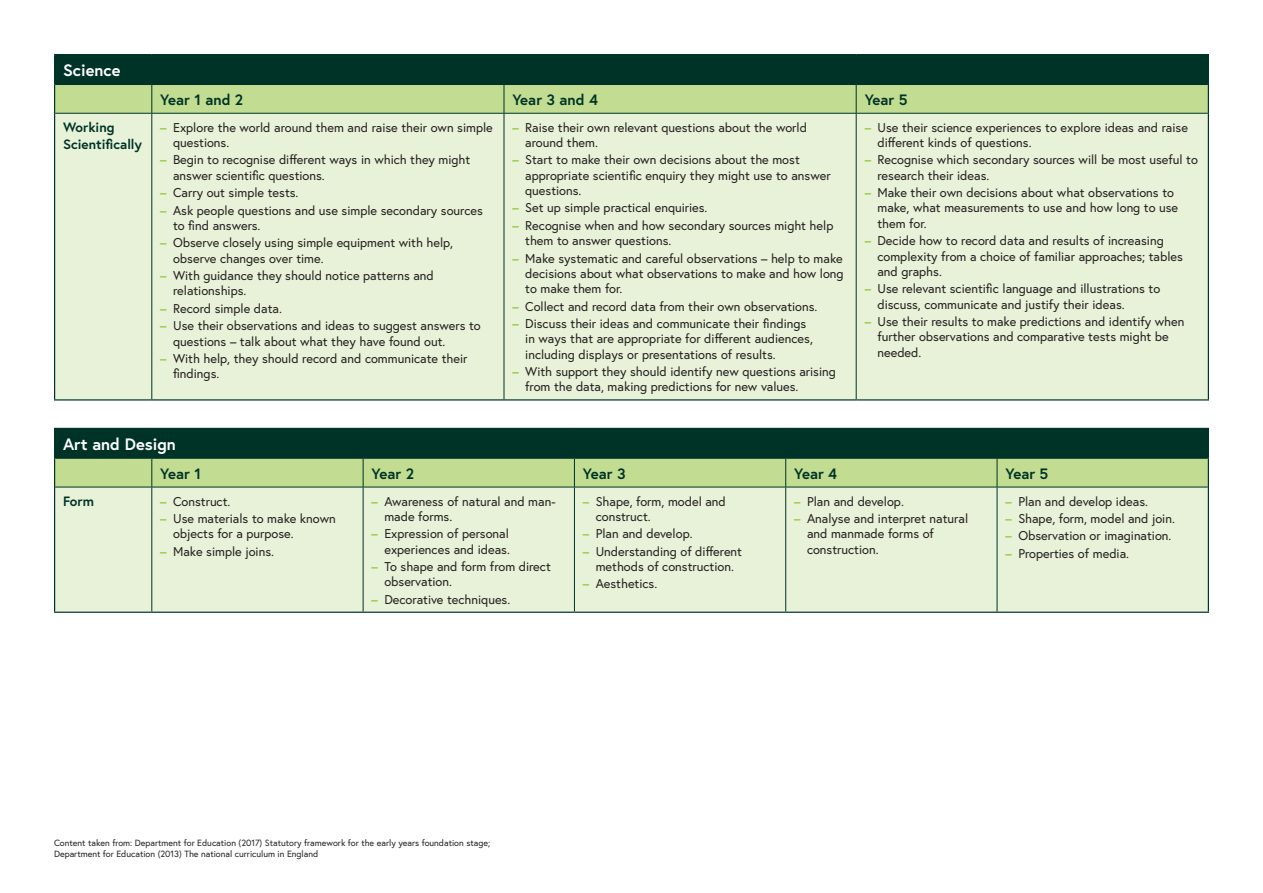
<style>
.page{position:relative;width:1263px;height:893px;background:#fff}
.page>*{position:absolute;margin:0;border:0;box-sizing:border-box;transform-origin:0 0}
.t1{font:700 16.5px "Europa";color:#fff}
.t2{font:700 15px "Europa";color:#003327}
.t3{font:700 13.5px/16.2px "Europa";color:#003327}
.t4{font:12.75px/15.3px "Europa";color:#231f20}
.t5{font:9px "Europa";color:#231f20}
.s1{font-weight:700;color:#9ccc49}
</style>
<div class="page">
<div style="left:55px;top:55px;width:1153px;height:30px;background:#003327"></div>
<div style="left:55px;top:114px;width:1153px;height:285px;background:#e8f2d8"></div>
<hr style="left:54px;top:54px;width:98px;height:1px;background:#003327">
<hr style="left:54px;top:55px;width:1px;height:30px;background:#003327">
<hr style="left:152px;top:54px;width:352px;height:1px;background:#003327">
<hr style="left:504px;top:54px;width:352px;height:1px;background:#003327">
<hr style="left:856px;top:54px;width:353px;height:1px;background:#003327">
<hr style="left:1208px;top:55px;width:1px;height:30px;background:#003327">
<hr style="left:54px;top:113px;width:1px;height:286px;background:#003327">
<hr style="left:1208px;top:113px;width:1px;height:286px;background:#003327">
<hr style="left:54px;top:399px;width:98px;height:2px;background:#003327">
<hr style="left:152px;top:399px;width:352px;height:2px;background:#003327">
<hr style="left:504px;top:399px;width:352px;height:2px;background:#003327">
<hr style="left:856px;top:399px;width:353px;height:2px;background:#003327">
<div style="left:54px;top:85px;width:1155px;height:28px;background:#c2dd91"></div>
<hr style="left:55px;top:113px;width:97px;height:1px;background:#003327">
<hr style="left:152px;top:113px;width:352px;height:1px;background:#003327">
<hr style="left:151px;top:114px;width:1px;height:285px;background:#003327">
<hr style="left:504px;top:113px;width:352px;height:1px;background:#003327">
<hr style="left:504px;top:114px;width:1px;height:285px;background:#003327">
<hr style="left:856px;top:113px;width:352px;height:1px;background:#003327">
<hr style="left:856px;top:114px;width:1px;height:285px;background:#003327">
<div style="left:55px;top:488px;width:1153px;height:124px;background:#e8f2d8"></div>
<hr style="left:54px;top:428px;width:98px;height:1px;background:#003327">
<hr style="left:152px;top:428px;width:211px;height:1px;background:#003327">
<hr style="left:363px;top:428px;width:211px;height:1px;background:#003327">
<hr style="left:574px;top:428px;width:212px;height:1px;background:#003327">
<hr style="left:786px;top:428px;width:211px;height:1px;background:#003327">
<hr style="left:997px;top:428px;width:212px;height:1px;background:#003327">
<hr style="left:54px;top:487px;width:1px;height:125px;background:#003327">
<hr style="left:1208px;top:487px;width:1px;height:125px;background:#003327">
<hr style="left:54px;top:612px;width:98px;height:1px;background:#003327">
<hr style="left:152px;top:612px;width:211px;height:1px;background:#003327">
<hr style="left:363px;top:612px;width:211px;height:1px;background:#003327">
<hr style="left:574px;top:612px;width:212px;height:1px;background:#003327">
<hr style="left:786px;top:612px;width:211px;height:1px;background:#003327">
<hr style="left:997px;top:612px;width:212px;height:1px;background:#003327">
<svg style="left:54px;top:429px;width:1155px;height:58px;background:#5c8359"></svg>
<hr style="left:55px;top:487px;width:97px;height:1px;background:#003327">
<hr style="left:152px;top:487px;width:211px;height:1px;background:#003327">
<hr style="left:151px;top:487px;width:1px;height:125px;background:#003327">
<hr style="left:363px;top:487px;width:211px;height:1px;background:#003327">
<hr style="left:363px;top:487px;width:1px;height:125px;background:#003327">
<hr style="left:574px;top:487px;width:212px;height:1px;background:#003327">
<hr style="left:574px;top:487px;width:1px;height:125px;background:#003327">
<hr style="left:786px;top:487px;width:211px;height:1px;background:#003327">
<hr style="left:785px;top:487px;width:1px;height:125px;background:#003327">
<hr style="left:997px;top:487px;width:211px;height:1px;background:#003327">
<hr style="left:997px;top:487px;width:1px;height:125px;background:#003327">
<p class="t1" style="left:63px;top:59px;width:59px">Science</p>
<p class="t2" style="left:160px;top:89px;width:84px">Year 1 and 2</p>
<p class="t2" style="left:512px;top:89px;width:87px">Year 3 and 4</p>
<p class="t2" style="left:865px;top:89px;width:44px">Year 5</p>
<p class="t3" style="left:63px;top:119px;width:81px">Working<br>Scientifically</p>
<p class="t4" style="left:173px;top:119px;width:321px;text-indent:-13px"><span class="s1">–</span> Explore the world around them and raise their own simple questions.</p>
<p class="t4" style="left:173px;top:152px;width:299px;text-indent:-13px"><span class="s1">–</span> Begin to recognise different ways in which they might answer scientific questions.</p>
<p class="t4" style="left:160px;top:185px;width:140px"><span class="s1">–</span> Carry out simple tests.</p>
<p class="t4" style="left:173px;top:202px;width:311px;text-indent:-13px"><span class="s1">–</span> Ask people questions and use simple secondary sources to find answers.</p>
<p class="t4" style="left:173px;top:235px;width:282px;text-indent:-13px"><span class="s1">–</span> Observe closely using simple equipment with help, observe changes over time.</p>
<p class="t4" style="left:173px;top:268px;width:262px;text-indent:-13px"><span class="s1">–</span> With guidance they should notice patterns and relationships.</p>
<p class="t4" style="left:160px;top:300px;width:123px"><span class="s1">–</span> Record simple data.</p>
<p class="t4" style="left:173px;top:318px;width:309px;text-indent:-13px"><span class="s1">–</span> Use their observations and ideas to suggest answers to questions – talk about what they have found out.</p>
<p class="t4" style="left:173px;top:351px;width:296px;text-indent:-13px"><span class="s1">–</span> With help, they should record and communicate their findings.</p>
<p class="t4" style="left:525px;top:119px;width:283px;text-indent:-13px"><span class="s1">–</span> Raise their own relevant questions about the world around them.</p>
<p class="t4" style="left:525px;top:152px;width:307px;text-indent:-13px"><span class="s1">–</span> Start to make their own decisions about the most appropriate scientific enquiry they might use to answer questions.</p>
<p class="t4" style="left:512px;top:200px;width:197px"><span class="s1">–</span> Set up simple practical enquiries.</p>
<p class="t4" style="left:525px;top:218px;width:310px;text-indent:-13px"><span class="s1">–</span> Recognise when and how secondary sources might help them to answer questions.</p>
<p class="t4" style="left:525px;top:250px;width:320px;text-align:justify;text-indent:-13px"><span class="s1">–</span> Make systematic and careful observations – help to make decisions about what observations to make and how long to make them for.</p>
<p class="t4" style="left:512px;top:298px;width:307px"><span class="s1">–</span> Collect and record data from their own observations.</p>
<p class="t4" style="left:525px;top:316px;width:289px;text-indent:-13px"><span class="s1">–</span> Discuss their ideas and communicate their findings in ways that are appropriate for different audiences, including displays or presentations of results.</p>
<p class="t4" style="left:525px;top:364px;width:312px;text-indent:-13px"><span class="s1">–</span> With support they should identify new questions arising from the data, making predictions for new values.</p>
<p class="t4" style="left:877px;top:119px;width:312px;text-indent:-13px"><span class="s1">–</span> Use their science experiences to explore ideas and raise different kinds of questions.</p>
<p class="t4" style="left:877px;top:152px;width:322px;text-indent:-13px"><span class="s1">–</span> Recognise which secondary sources will be most useful to research their ideas.</p>
<p class="t4" style="left:877px;top:185px;width:302px;text-indent:-13px"><span class="s1">–</span> Make their own decisions about what observations to make, what measurements to use and how long to use them for.</p>
<p class="t4" style="left:877px;top:233px;width:307px;text-indent:-13px"><span class="s1">–</span> Decide how to record data and results of increasing complexity from a choice of familiar approaches; tables and graphs.</p>
<p class="t4" style="left:877px;top:281px;width:284px;text-indent:-13px"><span class="s1">–</span> Use relevant scientific language and illustrations to discuss, communicate and justify their ideas.</p>
<p class="t4" style="left:877px;top:314px;width:308px;text-indent:-13px"><span class="s1">–</span> Use their results to make predictions and identify when further observations and comparative tests might be needed.</p>
<p class="t1" style="left:63px;top:433px;width:114px">Art and Design</p>
<p class="t2" style="left:160px;top:463px;width:42px">Year 1</p>
<p class="t2" style="left:372px;top:463px;width:44px">Year 2</p>
<p class="t2" style="left:583px;top:463px;width:44px">Year 3</p>
<p class="t2" style="left:794px;top:463px;width:44px">Year 4</p>
<p class="t2" style="left:1005px;top:463px;width:44px">Year 5</p>
<p class="t3" style="left:63px;top:493px;width:32px">Form</p>
<p class="t4" style="left:160px;top:493px;width:72px"><span class="s1">–</span> Construct.</p>
<p class="t4" style="left:173px;top:511px;width:164px;text-indent:-13px"><span class="s1">–</span> Use materials to make known objects for a purpose.</p>
<p class="t4" style="left:160px;top:543px;width:115px"><span class="s1">–</span> Make simple joins.</p>
<p class="t4" style="left:384px;top:493px;width:173px;text-indent:-13px"><span class="s1">–</span> Awareness of natural and man&shy;made forms.</p>
<p class="t4" style="left:372px;top:526px;width:140px;text-align:right"><span class="s1">–</span> Expression of personal experiences and ideas.</p>
<p class="t4" style="left:384px;top:559px;width:168px;text-indent:-13px"><span class="s1">–</span> To shape and form from direct observation.</p>
<p class="t4" style="left:372px;top:591px;width:140px"><span class="s1">–</span> Decorative techniques.</p>
<p class="t4" style="left:596px;top:493px;width:132px;text-indent:-13px"><span class="s1">–</span> Shape, form, model and construct.</p>
<p class="t4" style="left:583px;top:526px;width:111px"><span class="s1">–</span> Plan and develop.</p>
<p class="t4" style="left:583px;top:543px;width:161px;text-align:center"><span class="s1">–</span> Understanding of different methods of construction.</p>
<p class="t4" style="left:583px;top:576px;width:76px"><span class="s1">–</span> Aesthetics.</p>
<p class="t4" style="left:794px;top:493px;width:111px"><span class="s1">–</span> Plan and develop.</p>
<p class="t4" style="left:807px;top:511px;width:163px;text-indent:-13px"><span class="s1">–</span> Analyse and interpret natural and manmade forms of construction.</p>
<p class="t4" style="left:1005px;top:493px;width:144px"><span class="s1">–</span> Plan and develop ideas.</p>
<p class="t4" style="left:1005px;top:511px;width:171px"><span class="s1">–</span> Shape, form, model and join.</p>
<p class="t4" style="left:1005px;top:528px;width:167px"><span class="s1">–</span> Observation or imagination.</p>
<p class="t4" style="left:1005px;top:545px;width:125px"><span class="s1">–</span> Properties of media.</p>
<p class="t5" style="left:54px;top:837px;width:438px">Content taken from: Department for Education (2017) Statutory framework for the early years foundation stage;</p>
<p class="t5" style="left:54px;top:848px;width:266px">Department for Education (2013) The national curriculum in England</p>
</div>
